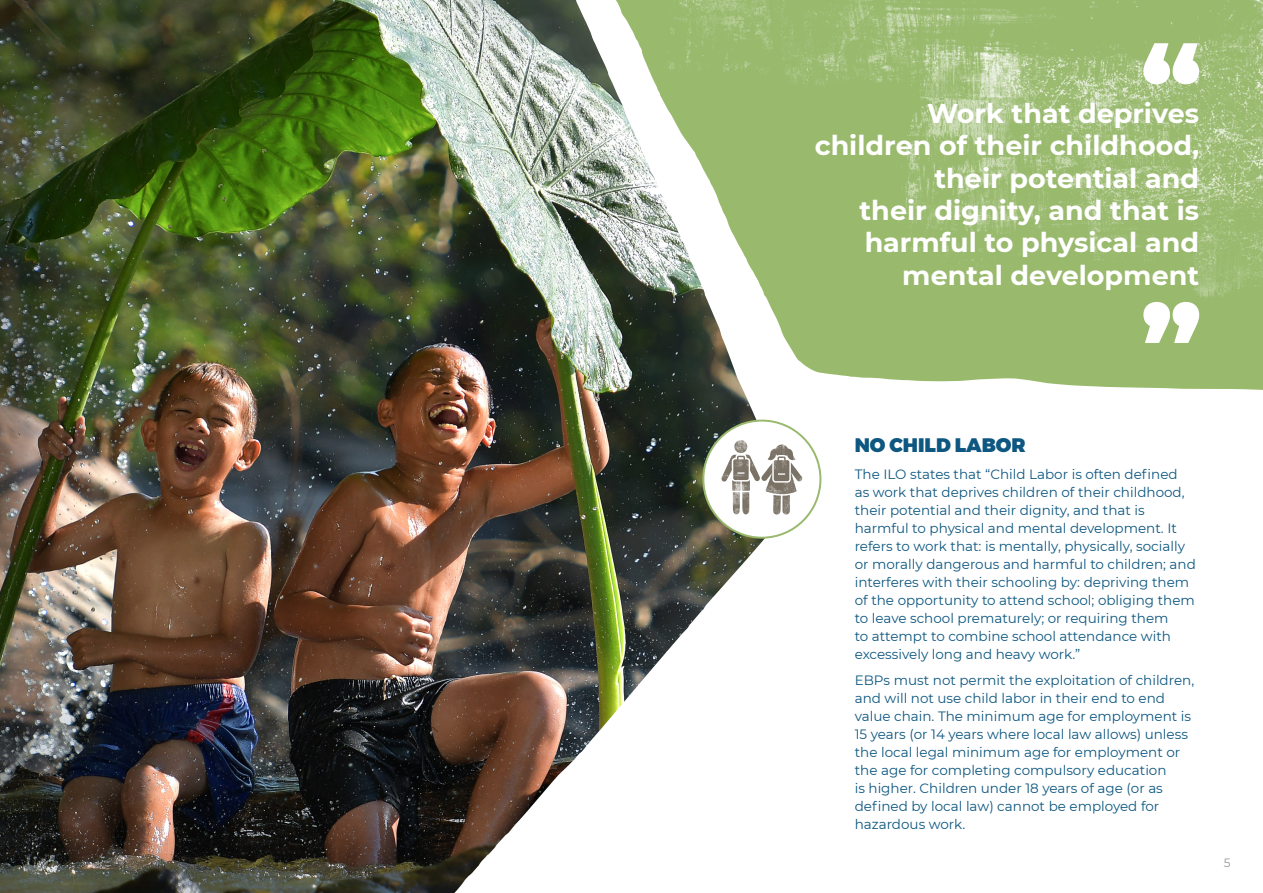
<style>
.page{position:relative;width:1263px;height:893px;background:#fff}
.page>*{position:absolute;margin:0;border:0;box-sizing:border-box;transform-origin:0 0}
.t1{font:700 27px/32.4px "Montserrat";color:#fff;text-align:right}
.t2{font:900 19.5px "Montserrat";color:#0d5780}
.t3{font:13.5px/18px "Montserrat";color:#0d5780}
.t4{font:12px "Montserrat";color:#939598}
</style>
<div class="page">
<img style="left:0;top:0;width:788px;height:893px">
<img style="left:616px;top:0;width:647px;height:390px">
<svg style="left:1143px;top:43px;width:56px;height:41px"></svg>
<svg style="left:1143px;top:302px;width:56px;height:41px"></svg>
<div style="left:703px;top:421px;width:117px;height:117px;background:#fff;border-radius:50%"></div>
<div style="left:702px;top:420px;width:119px;height:119px;border:2px solid #99ba6e;border-radius:50%"></div>
<img style="left:721px;top:440px;width:81px;height:57px">
<p class="t1" style="left:815px;top:96px;width:386px">Work that deprives children of their childhood, their potential and<br>their dignity, and that is harmful to physical and mental development</p>
<p class="t2" style="left:855px;top:429px;width:172px">NO CHILD LABOR</p>
<p class="t3" style="left:855px;top:464px;width:343px">The ILO states that “Child Labor is often defined<br>as work that deprives children of their childhood, their potential and their dignity, and that is harmful to physical and mental development. It refers to work that: is mentally, physically, socially or morally dangerous and harmful to children; and interferes with their schooling by: depriving them of the opportunity to attend school; obliging them to leave school prematurely; or requiring them<br>to attempt to combine school attendance with excessively long and heavy work.”</p>
<p class="t3" style="left:855px;top:671px;width:341px">EBPs must not permit the exploitation of children, and will not use child labor in their end to end value chain. The minimum age for employment is 15 years (or 14 years where local law allows) unless the local legal minimum age for employment or the age for completing compulsory education<br>is higher. Children under 18 years of age (or as defined by local law) cannot be employed for hazardous work.</p>
<p class="t4" style="left:1224px;top:855px;width:8px">5</p>
</div>
